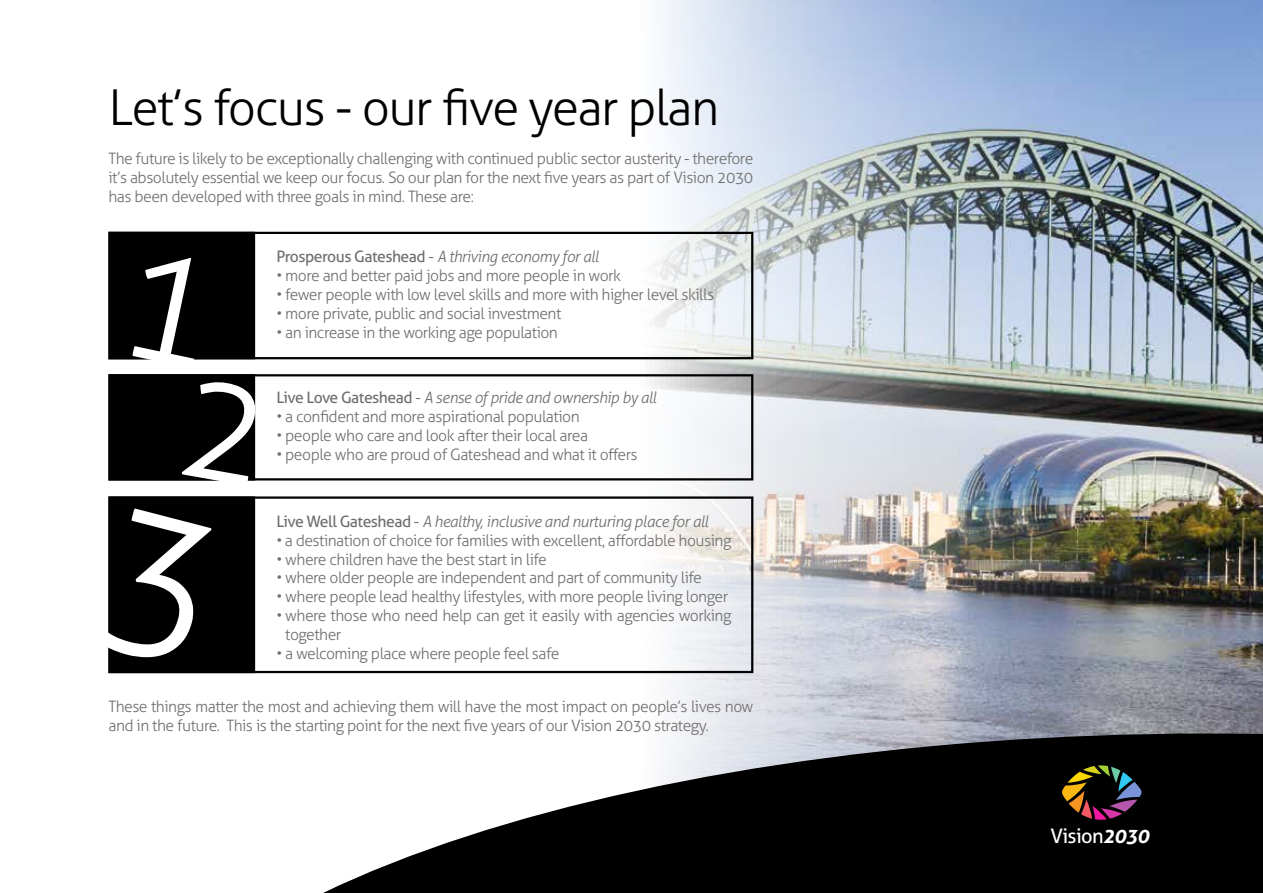
<style>
.page{position:relative;width:1263px;height:893px;background:#fff}
.page>*{position:absolute;margin:0;border:0;box-sizing:border-box;transform-origin:0 0}
.t1{font:300 49.5px "Aller";letter-spacing:-.035em;color:#000}
.t2{font:20.1px "Aller";letter-spacing:-.035em;color:#fff}
.t3{font:300 15.75px/18.9px "Aller";letter-spacing:-.035em;color:#706f6f}
.t4{font:italic 300 15.75px "Aller";letter-spacing:-.035em;color:#706f6f}
.s1{font-weight:400;font-style:normal}
.s2{font-style:normal}
.s3{font-weight:700;font-style:italic}
</style>
<div class="page">
<img style="left:182px;top:0;width:1081px;height:733px">
<svg style="left:323px;top:733px;width:940px;height:160px;fill:#000"></svg>
<svg style="left:1062px;top:765px;width:80px;height:55px;background:#403126"></svg>
<div style="left:108px;top:232px;width:645px;height:127px;border:2px solid #000"></div>
<div style="left:110px;top:233px;width:144px;height:125px;background:#000"></div>
<div style="left:108px;top:232px;width:147px;height:127px;border:2px solid #000"></div>
<div style="left:108px;top:496px;width:645px;height:177px;border:2px solid #000"></div>
<div style="left:110px;top:498px;width:144px;height:174px;background:#000"></div>
<div style="left:108px;top:496px;width:147px;height:177px;border:2px solid #000"></div>
<div style="left:108px;top:374px;width:645px;height:106px;border:2px solid #000"></div>
<div style="left:110px;top:375px;width:144px;height:104px;background:#000"></div>
<div style="left:108px;top:374px;width:147px;height:106px;border:2px solid #000"></div>
<svg style="left:127px;top:356px;width:88px;height:13px"></svg>
<svg style="left:181px;top:378px;width:83px;height:108px"></svg>
<svg style="left:108px;top:507px;width:3px;height:161px"></svg>
<h1 class="t1" style="left:108px;top:78px;width:612px">Let’s focus - our five year plan</h1>
<p class="t3" style="left:108px;top:149px;width:646px;text-align:justify">The future is likely to be exceptionally challenging with continued public sector austerity - therefore it’s absolutely essential we keep our focus. So our plan for the next five years as part of Vision 2030 has been developed with three goals in mind. These are:</p>
<p class="t4" style="left:276px;top:247px;width:324px"><span class="s1">Prosperous Gateshead</span> <span class="s2">-</span> A thriving economy for all</p>
<p class="t3" style="left:276px;top:266px;width:346px">• more and better paid jobs and more people in work</p>
<p class="t3" style="left:276px;top:285px;width:439px">• fewer people with low level skills and more with higher level skills</p>
<p class="t3" style="left:276px;top:304px;width:286px">• more private, public and social investment</p>
<p class="t3" style="left:276px;top:323px;width:283px">• an increase in the working age population</p>
<p class="t4" style="left:276px;top:388px;width:382px"><span class="s1">Live Love Gateshead</span> <span class="s2">-</span> A sense of pride and ownership by all</p>
<p class="t3" style="left:276px;top:407px;width:305px">• a confident and more aspirational population</p>
<p class="t3" style="left:276px;top:426px;width:313px">• people who care and look after their local area</p>
<p class="t3" style="left:276px;top:445px;width:363px">• people who are proud of Gateshead and what it offers</p>
<p class="t4" style="left:276px;top:512px;width:433px"><span class="s1">Live Well Gateshead</span> <span class="s2">-</span> A healthy, inclusive and nurturing place for all</p>
<p class="t3" style="left:276px;top:531px;width:456px">• a destination of choice for families with excellent, affordable housing</p>
<p class="t3" style="left:276px;top:550px;width:272px">• where children have the best start in life</p>
<p class="t3" style="left:276px;top:568px;width:427px">• where older people are independent and part of community life</p>
<p class="t3" style="left:276px;top:587px;width:453px">• where people lead healthy lifestyles, with more people living longer</p>
<p class="t3" style="left:285px;top:606px;width:448px;text-indent:-9px">• where those who need help can get it easily with agencies working together</p>
<p class="t3" style="left:276px;top:644px;width:285px">• a welcoming place where people feel safe</p>
<p class="t3" style="left:108px;top:697px;width:646px">These things matter the most and achieving them will have the most impact on people’s lives now and in the future. This is the starting point for the next five years of our Vision 2030 strategy.</p>
<p class="t2" style="left:1050px;top:824px;width:100px">Vision<span class="s3">2030</span></p>
</div>
